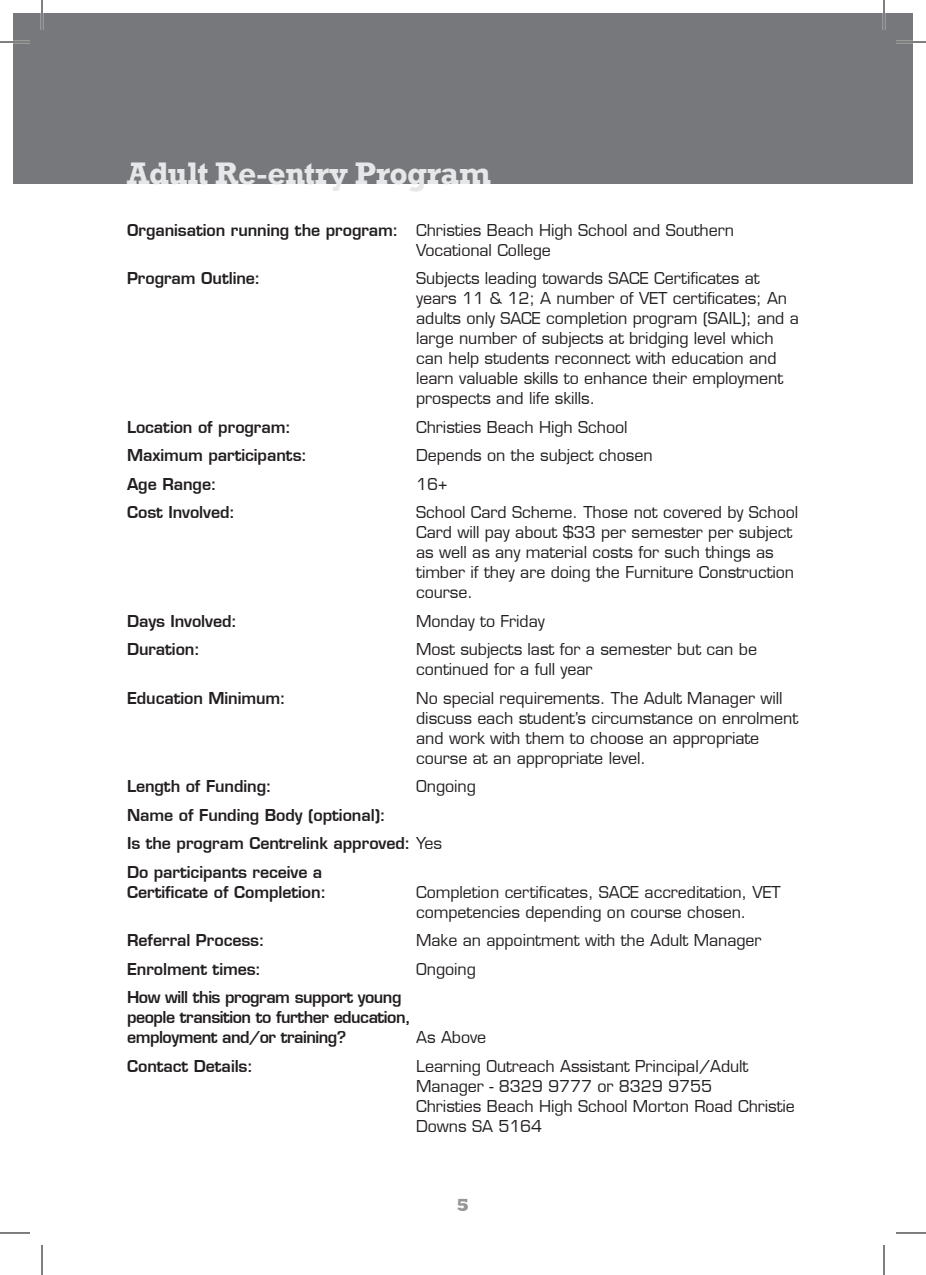
<style>
.page{position:relative;width:926px;height:1275px;background:#fff}
.page>*{position:absolute;margin:0;border:0;box-sizing:border-box;transform-origin:0 0}
.t1{font:700 32px "Rockwell";letter-spacing:-.015em;color:#e6e7e9}
.t2{font:800 18px "Rockwell";color:#939598}
.t3{font:16px/20px "Eurostile LT";letter-spacing:-.005em;color:#231f20}
.t4{font:600 16px/28.6px "Eurostile LT";letter-spacing:-.005em;color:#231f20}
.t5{font:600 16px/20px "Eurostile LT";letter-spacing:-.03em;color:#231f20}
.s1{font-weight:600}
.s2{font-weight:400}
</style>
<div class="page">
<div style="left:14px;top:14px;width:28px;height:170px;background:#76787b"></div>
<div style="left:42px;top:14px;width:870px;height:170px;background:#76787b"></div>
<hr style="left:0;top:41px;width:30px;height:2px;background:#fff">
<hr style="left:896px;top:41px;width:30px;height:2px;background:#fff">
<hr style="left:41px;top:0;width:2px;height:30px;background:#fff">
<hr style="left:883px;top:0;width:2px;height:30px;background:#fff">
<hr style="left:0;top:42px;width:30px;height:1px;background:#000">
<hr style="left:896px;top:42px;width:30px;height:1px;background:#000">
<hr style="left:0;top:1232px;width:30px;height:1px;background:#000">
<hr style="left:896px;top:1232px;width:30px;height:1px;background:#000">
<hr style="left:42px;top:0;width:1px;height:30px;background:#000">
<hr style="left:42px;top:1245px;width:1px;height:30px;background:#000">
<hr style="left:884px;top:0;width:1px;height:30px;background:#000">
<hr style="left:884px;top:1245px;width:1px;height:30px;background:#000">
<h1 class="t1" style="left:127px;top:154px;width:365px">Adult Re-entry Program</h1>
<p class="t3" style="left:416px;top:220px;width:319px;text-indent:-289px"><span class="s1">Organisation running the program:</span> Christies Beach High School and Southern<br>Vocational College</p>
<p class="t4" style="left:127px;top:264px;width:135px">Program Outline:</p>
<p class="t3" style="left:416px;top:268px;width:384px">Subjects leading towards SACE Certificates at years 11 &amp; 12; A number of VET certificates; An adults only SACE completion program (SAIL); and a large number of subjects at bridging level which can help students reconnect with education and learn valuable skills to enhance their employment prospects and life skills.</p>
<p class="t4" style="left:127px;top:412px;width:166px">Location of program:</p>
<p class="t3" style="left:416px;top:417px;width:213px">Christies Beach High School</p>
<p class="t4" style="left:127px;top:441px;width:182px">Maximum participants:</p>
<p class="t3" style="left:416px;top:445px;width:238px">Depends on the subject chosen</p>
<p class="t4" style="left:127px;top:469px;width:91px">Age Range:</p>
<p class="t3" style="left:416px;top:474px;width:33px">16+</p>
<p class="t4" style="left:127px;top:498px;width:110px">Cost Involved:</p>
<p class="t3" style="left:416px;top:502px;width:384px">School Card Scheme. Those not covered by School Card will pay about $33 per semester per subject as well as any material costs for such things as timber if they are doing the Furniture Construction course.</p>
<p class="t4" style="left:127px;top:606px;width:112px">Days Involved:</p>
<p class="t3" style="left:416px;top:611px;width:130px">Monday to Friday</p>
<p class="t4" style="left:127px;top:635px;width:74px">Duration:</p>
<p class="t3" style="left:416px;top:639px;width:342px">Most subjects last for a semester but can be continued for a full year</p>
<p class="t4" style="left:127px;top:683px;width:160px">Education Minimum:</p>
<p class="t3" style="left:416px;top:688px;width:384px">No special requirements. The Adult Manager will discuss each student’s circumstance on enrolment and work with them to choose an appropriate course at an appropriate level.</p>
<p class="t4" style="left:127px;top:772px;width:146px">Length of Funding:</p>
<p class="t3" style="left:416px;top:776px;width:61px">Ongoing</p>
<p class="t4" style="left:127px;top:800px;width:316px">Name of Funding Body (optional):<br>Is the program Centrelink approved: <span class="s2">Yes<br></span>Do participants receive a</p>
<p class="t4" style="left:127px;top:877px;width:201px">Certificate of Completion:</p>
<p class="t3" style="left:416px;top:882px;width:366px">Completion certificates, SACE accreditation, VET competencies depending on course chosen.</p>
<p class="t4" style="left:127px;top:926px;width:139px">Referral Process:</p>
<p class="t3" style="left:416px;top:930px;width:347px">Make an appointment with the Adult Manager</p>
<p class="t4" style="left:127px;top:954px;width:136px">Enrolment times:</p>
<p class="t3" style="left:416px;top:959px;width:61px">Ongoing</p>
<p class="t5" style="left:127px;top:987px;width:285px">How will this program support young people transition to further education, employment and/or training?</p>
<p class="t3" style="left:416px;top:1027px;width:72px">As Above</p>
<p class="t4" style="left:127px;top:1051px;width:128px">Contact Details:</p>
<p class="t3" style="left:416px;top:1056px;width:380px">Learning Outreach Assistant Principal/Adult Manager - 8329 9777 or 8329 9755<br>Christies Beach High School Morton Road Christie Downs SA 5164</p>
<p class="t2" style="left:457px;top:1194px;width:14px">5</p>
</div>
